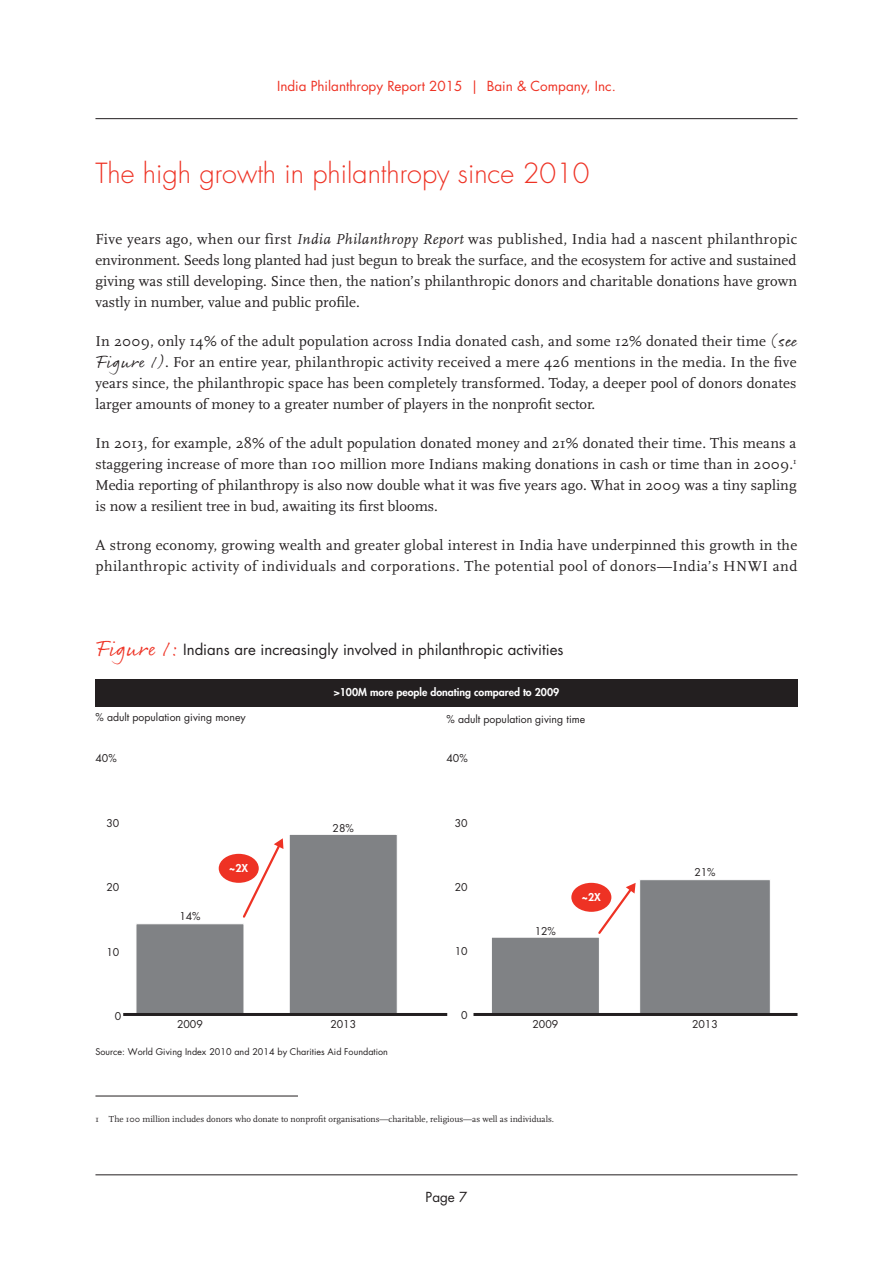
<style>
.page{position:relative;width:893px;height:1263px;background:#fff}
.page>*{position:absolute;margin:0;border:0;box-sizing:border-box;transform-origin:0 0}
.t1{font:300 27px "Futura";color:#ee3224}
.t2{font:15px/21px "Scala";letter-spacing:.015em;color:#231f20;text-align:justify}
.t3{font:15px "Futura";color:#231f20}
.t4{font:13.5px "Futura";color:#ee3224}
.t5{font:13.5px "Futura";color:#231f20}
.t6{font:10.5px "Futura";color:#231f20}
.t7{font:800 10.5px "Futura";color:#fff}
.t8{font:9px "Scala";color:#231f20}
.t9{font:9px "Futura";color:#231f20}
.s1{font-style:italic}
.s2{font-family:"Rollerscript Rough";font-size:18px}
.s3{font-family:"Rollerscript Rough";font-size:22.5px;color:#ee3224}
</style>
<div class="page">
<hr style="left:95px;top:118px;width:702px;height:1px;background:#231f20">
<hr style="left:95px;top:1174px;width:702px;height:1px;background:#231f20">
<div style="left:289px;top:834px;width:108px;height:181px;background:#808285;border:1px solid #fff"></div>
<div style="left:136px;top:923px;width:108px;height:91px;background:#808285;border:1px solid #fff"></div>
<hr style="left:123px;top:1013px;width:324px;height:3px;background:#231f20">
<div style="left:491px;top:937px;width:109px;height:77px;background:#808285;border:1px solid #fff"></div>
<div style="left:639px;top:879px;width:131px;height:136px;background:#808285;border:1px solid #fff"></div>
<div style="left:95px;top:679px;width:702px;height:27px;background:#231f20"></div>
<svg style="left:243px;top:838px;width:40px;height:80px"></svg>
<svg style="left:596px;top:883px;width:40px;height:51px"></svg>
<div style="left:219px;top:854px;width:40px;height:29px;background:#ee3224;border-radius:50%"></div>
<div style="left:571px;top:883px;width:40px;height:29px;background:#ee3224;border-radius:50%"></div>
<hr style="left:473px;top:1013px;width:324px;height:3px;background:#231f20">
<hr style="left:95px;top:1096px;width:203px;height:1px;background:#231f20">
<p class="t4" style="left:277px;top:78px;width:340px">India Philanthropy Report 2015 | Bain &amp; Company, Inc.</p>
<h1 class="t1" style="left:95px;top:156px;width:496px">The high growth in philanthropy since 2010</h1>
<p class="t2" style="left:95px;top:229px;width:703px">Five years ago, when our first <span class="s1">India Philanthropy Report</span> was published, India had a nascent philanthropic environment. Seeds long planted had just begun to break the surface, and the ecosystem for active and sustained giving was still developing. Since then, the nation’s philanthropic donors and charitable donations have grown vastly in number, value and public profile.</p>
<p class="t2" style="left:95px;top:331px;width:703px">In 2009, only 14% of the adult population across India donated cash, and some 12% donated their time <span class="s2">(see Figure 1)</span>. For an entire year, philanthropic activity received a mere 426 mentions in the media. In the five years since, the philanthropic space has been completely transformed. Today, a deeper pool of donors donates larger amounts of money to a greater number of players in the nonprofit sector.</p>
<p class="t2" style="left:95px;top:433px;width:703px">In 2013, for example, 28% of the adult population donated money and 21% donated their time. This means a staggering increase of more than 100 million more Indians making donations in cash or time than in 2009.<sup>1<br></sup>Media reporting of philanthropy is also now double what it was five years ago. What in 2009 was a tiny sapling is now a resilient tree in bud, awaiting its first blooms.</p>
<p class="t2" style="left:95px;top:535px;width:703px">A strong economy, growing wealth and greater global interest in India have underpinned this growth in the philanthropic activity of individuals and corporations. The potential pool of donors—India’s HNWI and</p>
<p class="t3" style="left:95px;top:639px;width:469px"><span class="s3">Figure 1:</span> Indians are increasingly involved in philanthropic activities</p>
<p class="t7" style="left:334px;top:685px;width:227px">&gt;100M more people donating compared to 2009</p>
<p class="t6" style="left:95px;top:710px;width:152px">% adult population giving money</p>
<p class="t6" style="left:446px;top:712px;width:140px">% adult population giving time</p>
<p class="t6" style="left:95px;top:752px;width:23px">40%</p>
<p class="t6" style="left:446px;top:752px;width:23px">40%</p>
<p class="t6" style="left:106px;top:816px;width:14px">30</p>
<p class="t6" style="left:333px;top:821px;width:23px">28%</p>
<p class="t6" style="left:455px;top:816px;width:14px">30</p>
<p class="t7" style="left:229px;top:861px;width:20px">~2X</p>
<p class="t6" style="left:106px;top:880px;width:14px">20</p>
<p class="t6" style="left:455px;top:880px;width:14px">20</p>
<p class="t7" style="left:582px;top:890px;width:20px">~2X</p>
<p class="t6" style="left:179px;top:909px;width:23px">14%</p>
<p class="t6" style="left:535px;top:924px;width:23px">12%</p>
<p class="t6" style="left:106px;top:945px;width:14px">10</p>
<p class="t6" style="left:455px;top:944px;width:14px">10</p>
<p class="t6" style="left:115px;top:1009px;width:8px">0</p>
<p class="t6" style="left:177px;top:1017px;width:27px">2009</p>
<p class="t6" style="left:330px;top:1017px;width:27px">2013</p>
<p class="t6" style="left:461px;top:1008px;width:8px">0</p>
<p class="t6" style="left:532px;top:1017px;width:27px">2009</p>
<p class="t9" style="left:95px;top:1046px;width:294px">Source: World Giving Index 2010 and 2014 by Charities Aid Foundation</p>
<p class="t8" style="left:95px;top:1114px;width:460px">1 The 100 million includes donors who donate to nonprofit organisations—charitable, religious—as well as individuals.</p>
<p class="t5" style="left:426px;top:1188px;width:43px">Page 7</p>
<p class="t6" style="left:694px;top:865px;width:23px">21%</p>
<p class="t6" style="left:692px;top:1017px;width:27px">2013</p>
</div>
